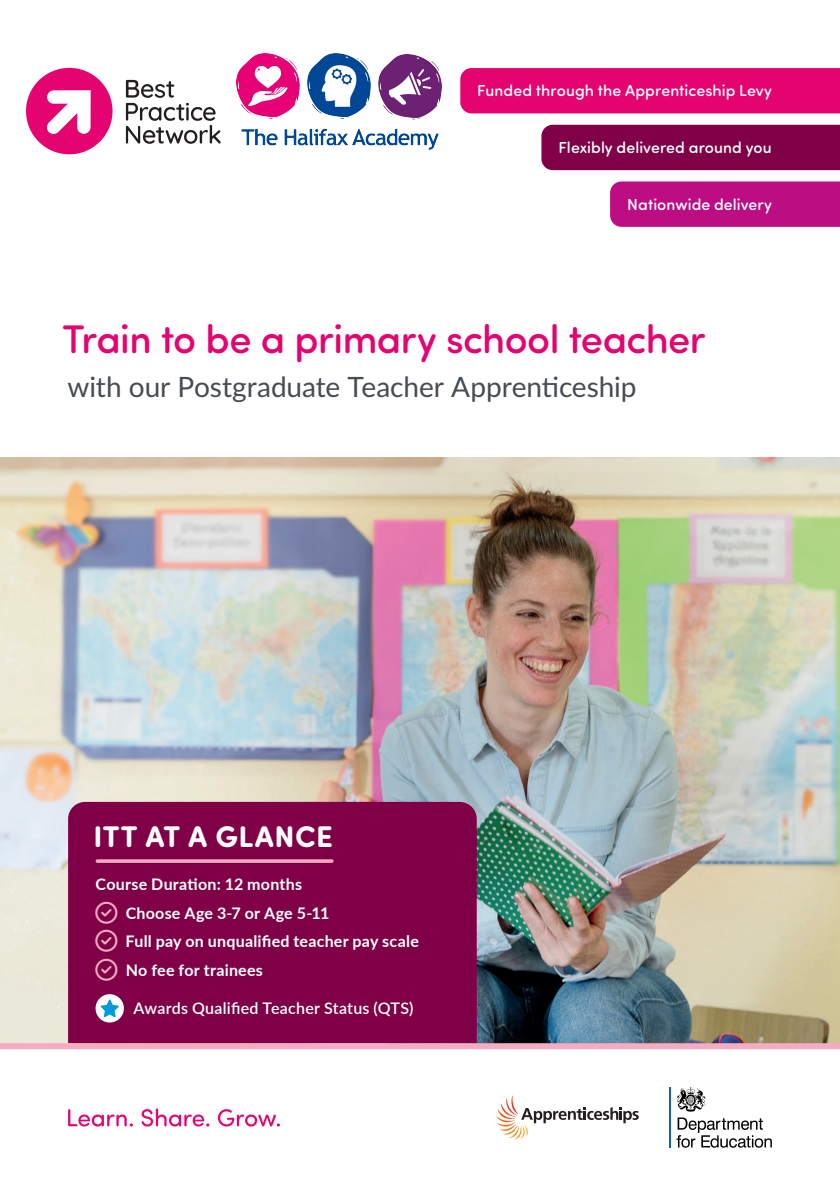
<style>
.page{position:relative;width:840px;height:1191px;background:#fff}
.page>*{position:absolute;margin:0;border:0;box-sizing:border-box;transform-origin:0 0}
.t1{font:500 40px "Sofia Pro Soft";letter-spacing:-.015em;color:#e4036f}
.t2{font:700 30px "Sofia Pro Soft";letter-spacing:.02em;color:#fff}
.t3{font:28px "Lato";letter-spacing:-.005em;color:#464b54}
.t4{font:700 16px "Lato";letter-spacing:.015em;color:#fff}
.t5{font:500 16px "Sofia Pro Soft";letter-spacing:.005em;color:#fff}
.t6{font:600 16px "Lato";letter-spacing:.015em;color:#fff}
.s1{color:#f6acc0}
</style>
<div class="page">
<svg style="left:26px;top:68px;width:87px;height:86px"></svg>
<svg style="left:126px;top:80px;width:94px;height:64px"></svg>
<svg style="left:68px;top:1108px;width:212px;height:18px"></svg>
<div style="left:460px;top:68px;width:379px;height:45px;background:#e4036f"></div>
<div style="left:610px;top:181px;width:229px;height:46px;background:#bc0d83"></div>
<div style="left:541px;top:125px;width:298px;height:45px;background:#7f0046"></div>
<svg style="left:676px;top:1087px;width:95px;height:60px"></svg>
<hr style="left:668px;top:1087px;width:2px;height:60px;background:#1363a9">
<img style="left:0;top:458px;width:839px;height:585px">
<div style="left:68px;top:802px;width:408px;height:241px;background:#7f0046"></div>
<svg style="left:95px;top:993px;width:29px;height:29px"></svg>
<svg style="left:97px;top:859px;width:234px;height:4px"></svg>
<div style="left:0;top:1043px;width:839px;height:6px;background:#f6acc0"></div>
<svg style="left:496px;top:1095px;width:142px;height:44px"></svg>
<img style="left:236px;top:54px;width:205px;height:95px">
<svg style="left:95px;top:901px;width:22px;height:22px"></svg>
<svg style="left:95px;top:930px;width:22px;height:22px"></svg>
<svg style="left:95px;top:958px;width:22px;height:22px"></svg>
<p class="t5" style="left:477px;top:79px;width:296px">Funded through the Apprenticeship Levy</p>
<p class="t5" style="left:558px;top:136px;width:215px">Flexibly delivered around you</p>
<p class="t5" style="left:626px;top:192px;width:146px">Nationwide delivery</p>
<h1 class="t1" style="left:63px;top:310px;width:644px">Train to be a primary school teacher</h1>
<h3 class="t3" style="left:67px;top:366px;width:570px">with our Postgraduate Teacher Apprenticeship</h3>
<h2 class="t2" style="left:93px;top:815px;width:241px">ITT AT A GLANCE</h2>
<p class="t4" style="left:95px;top:872px;width:208px">Course Duration: 12 months</p>
<p class="t4" style="left:95px;top:901px;width:235px"><span class="s1">★</span> Choose Age 3-7 or Age 5-11</p>
<p class="t4" style="left:95px;top:929px;width:325px"><span class="s1">★</span> Full pay on unqualified teacher pay scale</p>
<p class="t4" style="left:95px;top:958px;width:169px"><span class="s1">★</span> No fee for trainees</p>
<p class="t6" style="left:133px;top:996px;width:281px">Awards Qualified Teacher Status (QTS)</p>
</div>
